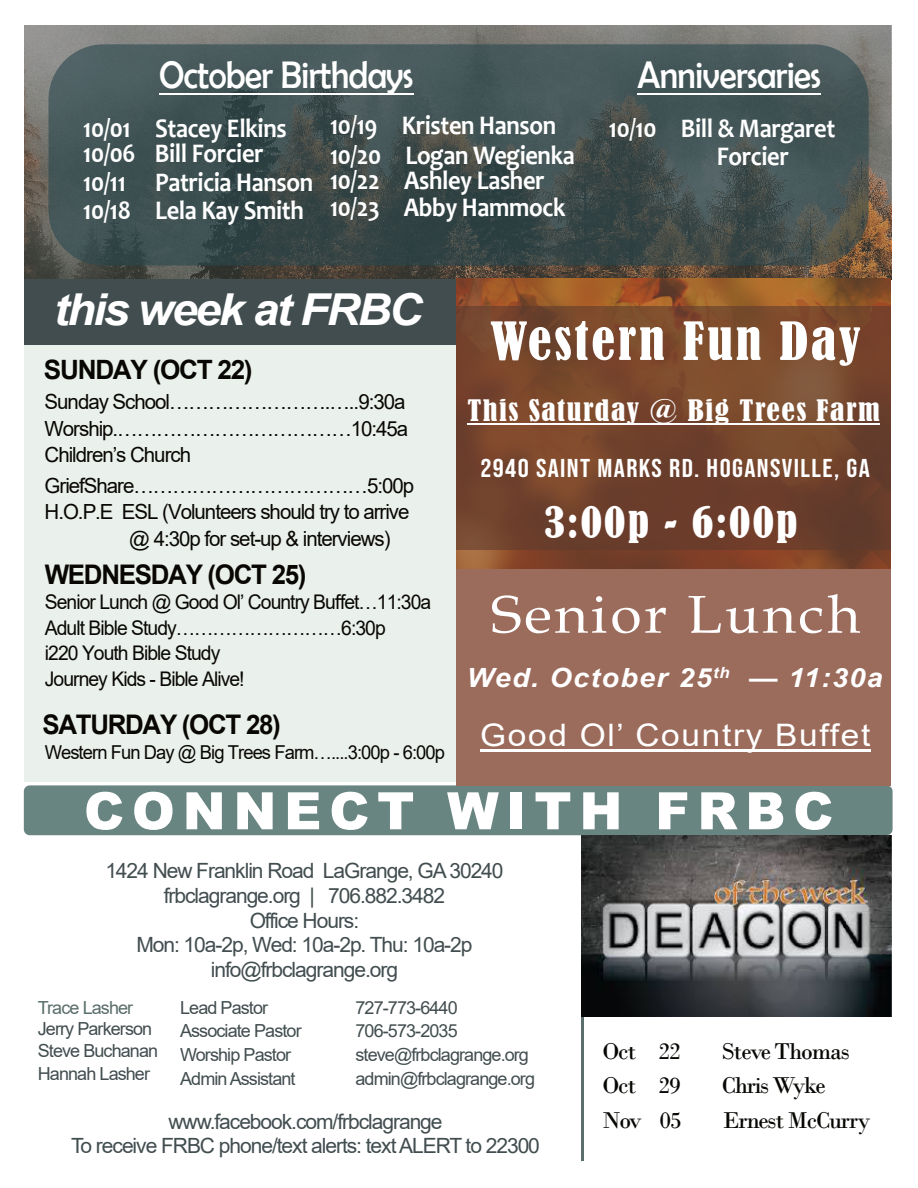
<style>
.page{position:relative;width:918px;height:1188px;background:#fff}
.page>*{position:absolute;margin:0;border:0;box-sizing:border-box;transform-origin:0 0}
.t1{font:53.1px "Book Antiqua";letter-spacing:.05em;color:#fff;scale:1.08 1}
.t2{font:900 51.6px "Arial";letter-spacing:.15em;color:#fff}
.t3{font:condensed 48.9px "Bernard";letter-spacing:.05em;color:#fff;scale:1.08 1}
.t4{font:italic 700 44.1px "Arial";letter-spacing:-.05em;color:#fff;scale:1.06 1}
.t5{font:condensed 40.35px "Bernard";letter-spacing:.05em;color:#fff;scale:1.08 1}
.t6{font:38.55px "Berlin Sans FB";letter-spacing:-.015em;color:#fff;scale:.91 1}
.t7{font:31.05px "Arial";letter-spacing:.05em;color:#fff;scale:1.08 1}
.t8{font:condensed 27.75px "Bernard";letter-spacing:.05em;color:#fff;scale:1.08 1}
.t9{font:700 27px/28.5px "Candara";letter-spacing:-.015em;color:#fff;scale:.91 1}
.t10{font:700 27px "Arial";letter-spacing:-.05em;color:#080704;scale:.96 1}
.t11{font:700 26.7px "Arial";letter-spacing:-.05em;color:#080704}
.t12{font:italic 700 26.4px "Arial";letter-spacing:.05em;color:#fff;scale:1.08 1}
.t13{font:25.65px "Bebas Neue";letter-spacing:.05em;color:#fff;scale:1.08 1}
.t14{font:24px "Bodoni";letter-spacing:-.05em;color:#080704}
.t15{font:21px/24.8px "Arial";letter-spacing:-.05em;color:#424d4f;text-align:center}
.t16{font:20.85px/26.4px "Arial";letter-spacing:-.05em;color:#080704}
.t17{font:20.1px/25.5px "Arial";letter-spacing:-.05em;color:#080704;scale:.96 1}
.t18{font:19.2px "Arial";letter-spacing:-.05em;color:#080704;scale:.96 1}
.t19{font:18px/23.7px "Arial";letter-spacing:-.05em;color:#424d4f}
.t20{font:18px "Arial";letter-spacing:-.05em;color:#5a6e6b}
</style>
<div class="page">
<div style="left:25px;top:25px;width:866px;height:255px;background:#343e33;opacity:.25"></div>
<div style="left:24px;top:785px;width:869px;height:50px;background:#698582;border-radius:6px"></div>
<hr style="left:581px;top:841px;width:2px;height:320px;background:#5a6e6b">
<hr style="left:159px;top:93px;width:254px;height:2px;background:#fff">
<hr style="left:637px;top:93px;width:184px;height:2px;background:#fff">
<img style="left:581px;top:835px;width:310px;height:181px">
<div style="left:24px;top:326px;width:433px;height:456px;background:#eaf0eb"></div>
<div style="left:24px;top:279px;width:433px;height:66px;background:#424d4f"></div>
<div style="left:457px;top:278px;width:434px;height:291px;background:#8e3e1e;opacity:.5"></div>
<div style="left:457px;top:306px;width:434px;height:244px;background:#5e3b2e;opacity:.6"></div>
<hr style="left:467px;top:423px;width:413px;height:1px;background:#fff">
<div style="left:457px;top:569px;width:434px;height:216px;background:#9b6b5b"></div>
<hr style="left:480px;top:750px;width:390px;height:2px;background:#fff">
<h3 class="t6" style="left:159px;top:54px;width:281px">October Birthdays</h3>
<h3 class="t6" style="left:637px;top:54px;width:203px">Anniversaries</h3>
<p class="t9" style="left:83px;top:118px;width:225px;line-height:25.5px">10/01 Stacey Elkins<br>10/06 Bill Forcier</p>
<p class="t9" style="left:83px;top:170px;width:254px">10/11 Patricia Hanson<br>10/18 Lela Kay Smith</p>
<p class="t9" style="left:330px;top:113px;width:271px;line-height:30px">10/19 Kristen Hanson<br>10/20 Logan Wegienka</p>
<p class="t9" style="left:330px;top:170px;width:260px;line-height:27px">10/22 Ashley Lasher<br>10/23 Abby Hammock</p>
<p class="t9" style="left:717px;top:116px;width:132px;text-indent:-108px">10/10 Bill &amp; Margaret<br>Forcier</p>
<h3 class="t4" style="left:54px;top:293px;width:349px">this week at FRBC</h3>
<p class="t11" style="left:44px;top:360px;width:210px">SUNDAY (OCT 22)</p>
<p class="t16" style="left:45px;top:391px;width:365px">Sunday School…………………….…..9:30a<br>Worship.………………………………10:45a<br>Children’s Church</p>
<p class="t16" style="left:45px;top:474px;width:371px">GriefShare………………………………5:00p</p>
<p class="t16" style="left:45px;top:501px;width:366px">H.O.P.E ESL (Volunteers should try to arrive</p>
<p class="t16" style="left:129px;top:527px;width:263px">@ 4:30p for set-up &amp; interviews)</p>
<p class="t10" style="left:45px;top:564px;width:274px">WEDNESDAY (OCT 25)</p>
<p class="t17" style="left:45px;top:592px;width:404px">Senior Lunch @ Good Ol’ Country Buffet…11:30a<br>Adult Bible Study………………………6:30p<br>i220 Youth Bible Study<br>Journey Kids - Bible Alive!</p>
<p class="t10" style="left:42px;top:715px;width:250px">SATURDAY (OCT 28)</p>
<p class="t18" style="left:45px;top:745px;width:419px">Western Fun Day @ Big Trees Farm…....3:00p - 6:00p</p>
<h3 class="t3" style="left:490px;top:321px;width:345px">Western Fun Day</h3>
<h3 class="t8" style="left:467px;top:398px;width:384px">This Saturday @ Big Trees Farm</h3>
<p class="t13" style="left:480px;top:454px;width:362px">2940 SAINT MARKS RD. HOGANSVILLE, GA</p>
<h3 class="t5" style="left:544px;top:505px;width:236px">3:00p - 6:00p</h3>
<h1 class="t1" style="left:491px;top:594px;width:343px">Senior Lunch</h1>
<p class="t12" style="left:467px;top:668px;width:387px">Wed. October 25<sup>th</sup> — 11:30a</p>
<h3 class="t7" style="left:480px;top:724px;width:363px">Good Ol’ Country Buffet</h3>
<h2 class="t2" style="left:84px;top:792px;width:751px">CONNECT WITH FRBC</h2>
<p class="t15" style="left:105px;top:861px;width:400px">1424 New Franklin Road LaGrange, GA 30240 frbclagrange.org | 706.882.3482<br>Office Hours:<br>Mon: 10a-2p, Wed: 10a-2p. Thu: 10a-2p info@frbclagrange.org</p>
<p class="t20" style="left:38px;top:1001px;width:97px">Trace Lasher</p>
<p class="t19" style="left:38px;top:1020px;width:122px;line-height:21.6px">Jerry Parkerson<br>Steve Buchanan</p>
<p class="t19" style="left:38px;top:1064px;width:114px">Hannah Lasher</p>
<p class="t19" style="left:180px;top:997px;width:123px">Lead Pastor<br>Associate Pastor<br>Worship Pastor<br>Admin Assistant</p>
<p class="t19" style="left:356px;top:997px;width:181px">727-773-6440<br>706-573-2035 steve@frbclagrange.org admin@frbclagrange.org</p>
<p class="t15" style="left:71px;top:1111px;width:470px">www.facebook.com/frbclagrange<br>To receive FRBC phone/text alerts: text ALERT to 22300</p>
<p class="t14" style="left:603px;top:1043px;width:80px">Oct 22</p>
<p class="t14" style="left:722px;top:1043px;width:129px">Steve Thomas</p>
<p class="t14" style="left:603px;top:1077px;width:80px">Oct 29</p>
<p class="t14" style="left:722px;top:1077px;width:105px">Chris Wyke</p>
<p class="t14" style="left:603px;top:1112px;width:81px">Nov 05</p>
<p class="t14" style="left:723px;top:1112px;width:149px">Ernest McCurry</p>
</div>
